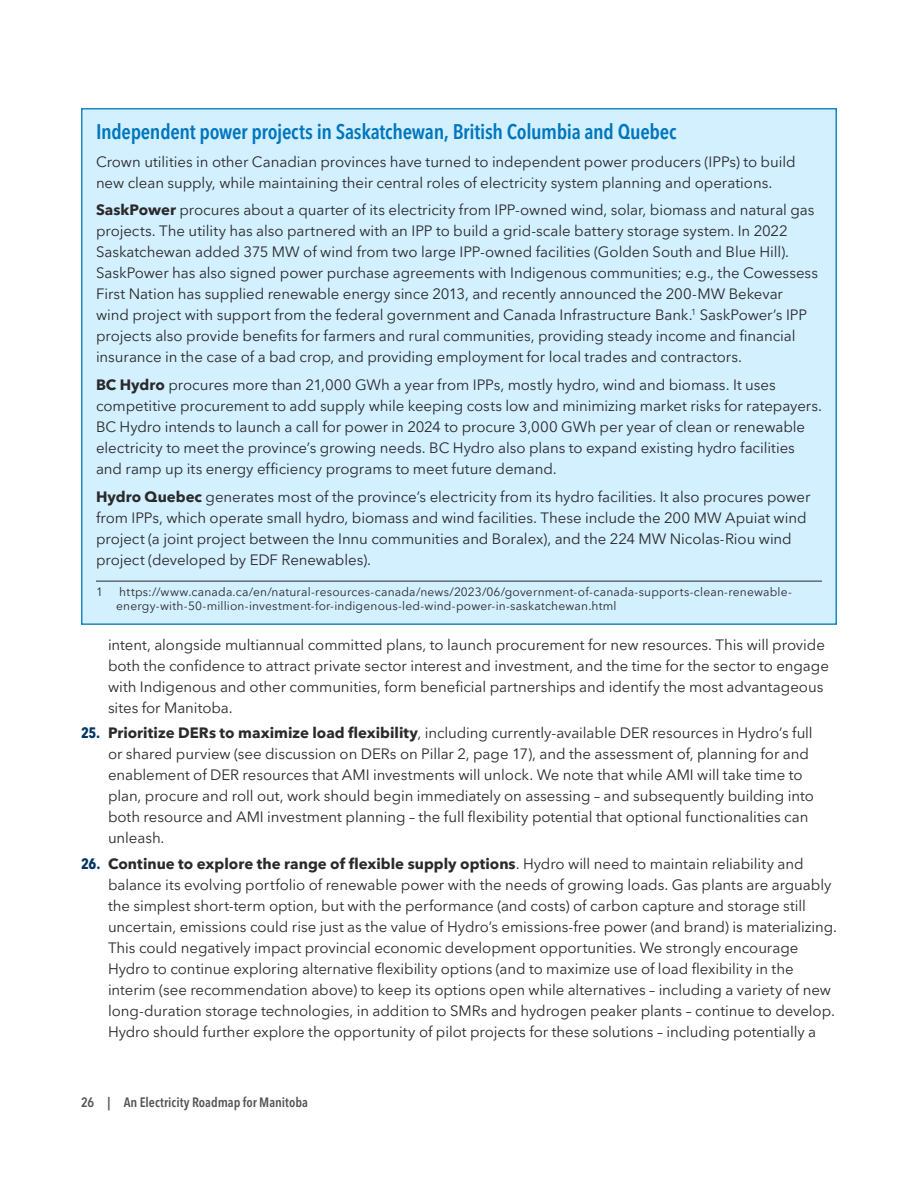
<style>
.page{position:relative;width:918px;height:1188px;background:#fff}
.page>*{position:absolute;margin:0;border:0;box-sizing:border-box;transform-origin:0 0}
.Textbox_Title{font:600 condensed 21px "Avenir Next LT Pro";letter-spacing:-.015em;color:#0076bd}
.Body_Text{font:15px/21px "Avenir Next LT Pro";letter-spacing:-.005em;color:#2b2929}
.t1{font:600 condensed 13.5px "Avenir Next LT Pro";color:#555454}
.Footnotes{font:12px/14.4px "Avenir Next LT Pro";letter-spacing:.015em;color:#2b2929}
.s1{font-weight:700}
.s2{font-weight:700;font-stretch:condensed;color:#013766}
.s3{font-stretch:normal}
</style>
<div class="page">
<div style="left:82px;top:109px;width:754px;height:515px;background:#d2f0ff"></div>
<hr style="left:96px;top:581px;width:726px;height:1px;background:#2b2929">
<p class="Textbox_Title" style="left:96px;top:119px;width:582px">Independent power projects in Saskatchewan, British Columbia and Quebec</p>
<p class="Body_Text" style="left:96px;top:151px;width:701px">Crown utilities in other Canadian provinces have turned to independent power producers (IPPs) to build new clean supply, while maintaining their central roles of electricity system planning and operations.</p>
<p class="Body_Text" style="left:96px;top:200px;width:724px"><span class="s1">SaskPower</span> procures about a quarter of its electricity from IPP-owned wind, solar, biomass and natural gas projects. The utility has also partnered with an IPP to build a grid-scale battery storage system. In 2022<br>Saskatchewan added 375 MW of wind from two large IPP-owned facilities (Golden South and Blue Hill).<br>SaskPower has also signed power purchase agreements with Indigenous communities; e.g., the Cowessess First Nation has supplied renewable energy since 2013, and recently announced the 200-MW Bekevar wind project with support from the federal government and Canada Infrastructure Bank.<sup>1</sup> SaskPower’s IPP projects also provide benefits for farmers and rural communities, providing steady income and financial insurance in the case of a bad crop, and providing employment for local trades and contractors.</p>
<p class="Body_Text" style="left:96px;top:374px;width:728px"><span class="s1">BC Hydro</span> procures more than 21,000 GWh a year from IPPs, mostly hydro, wind and biomass. It uses competitive procurement to add supply while keeping costs low and minimizing market risks for ratepayers.<br>BC Hydro intends to launch a call for power in 2024 to procure 3,000 GWh per year of clean or renewable electricity to meet the province’s growing needs. BC Hydro also plans to expand existing hydro facilities and ramp up its energy efficiency programs to meet future demand.</p>
<p class="Body_Text" style="left:96px;top:486px;width:716px"><span class="s1">Hydro Quebec</span> generates most of the province’s electricity from its hydro facilities. It also procures power from IPPs, which operate small hydro, biomass and wind facilities. These include the 200 MW Apuiat wind project (a joint project between the Innu communities and Boralex), and the 224 MW Nicolas-Riou wind project (developed by EDF Renewables).</p>
<p class="Footnotes" style="left:96px;top:584px;width:8px">1</p>
<p class="Footnotes" style="left:116px;top:584px;width:677px">https://www.canada.ca/en/natural-resources-canada/news/2023/06/government-of-canada-supports-clean-renewable&shy;energy-with-50-million-investment-for-indigenous-led-wind-power-in-saskatchewan.html</p>
<p class="Body_Text" style="left:108px;top:634px;width:722px">intent, alongside multiannual committed plans, to launch procurement for new resources. This will provide both the confidence to attract private sector interest and investment, and the time for the sector to engage with Indigenous and other communities, form beneficial partnerships and identify the most advantageous sites for Manitoba.</p>
<p class="Body_Text" style="left:108px;top:723px;width:707px;text-indent:-27px"><span class="s2">25.</span> <span class="s1">Prioritize DERs to maximize load flexibility</span>, including currently-available DER resources in Hydro’s full or shared purview (see discussion on DERs on Pillar 2, page 17), and the assessment of, planning for and enablement of DER resources that AMI investments will unlock. We note that while AMI will take time to plan, procure and roll out, work should begin immediately on assessing – and subsequently building into both resource and AMI investment planning – the full flexibility potential that optional functionalities can unleash.</p>
<p class="Body_Text" style="left:108px;top:853px;width:731px;text-indent:-27px"><span class="s2">26.</span> <span class="s1">Continue to explore the range of flexible supply options</span>. Hydro will need to maintain reliability and balance its evolving portfolio of renewable power with the needs of growing loads. Gas plants are arguably the simplest short-term option, but with the performance (and costs) of carbon capture and storage still uncertain, emissions could rise just as the value of Hydro’s emissions-free power (and brand) is materializing.<br>This could negatively impact provincial economic development opportunities. We strongly encourage Hydro to continue exploring alternative flexibility options (and to maximize use of load flexibility in the interim (see recommendation above) to keep its options open while alternatives – including a variety of new long-duration storage technologies, in addition to SMRs and hydrogen peaker plants – continue to develop.<br>Hydro should further explore the opportunity of pilot projects for these solutions – including potentially a</p>
<p class="t1" style="left:81px;top:1094px;width:228px">26 <span class="s3">|</span> An Electricity Roadmap for Manitoba</p>
</div>
